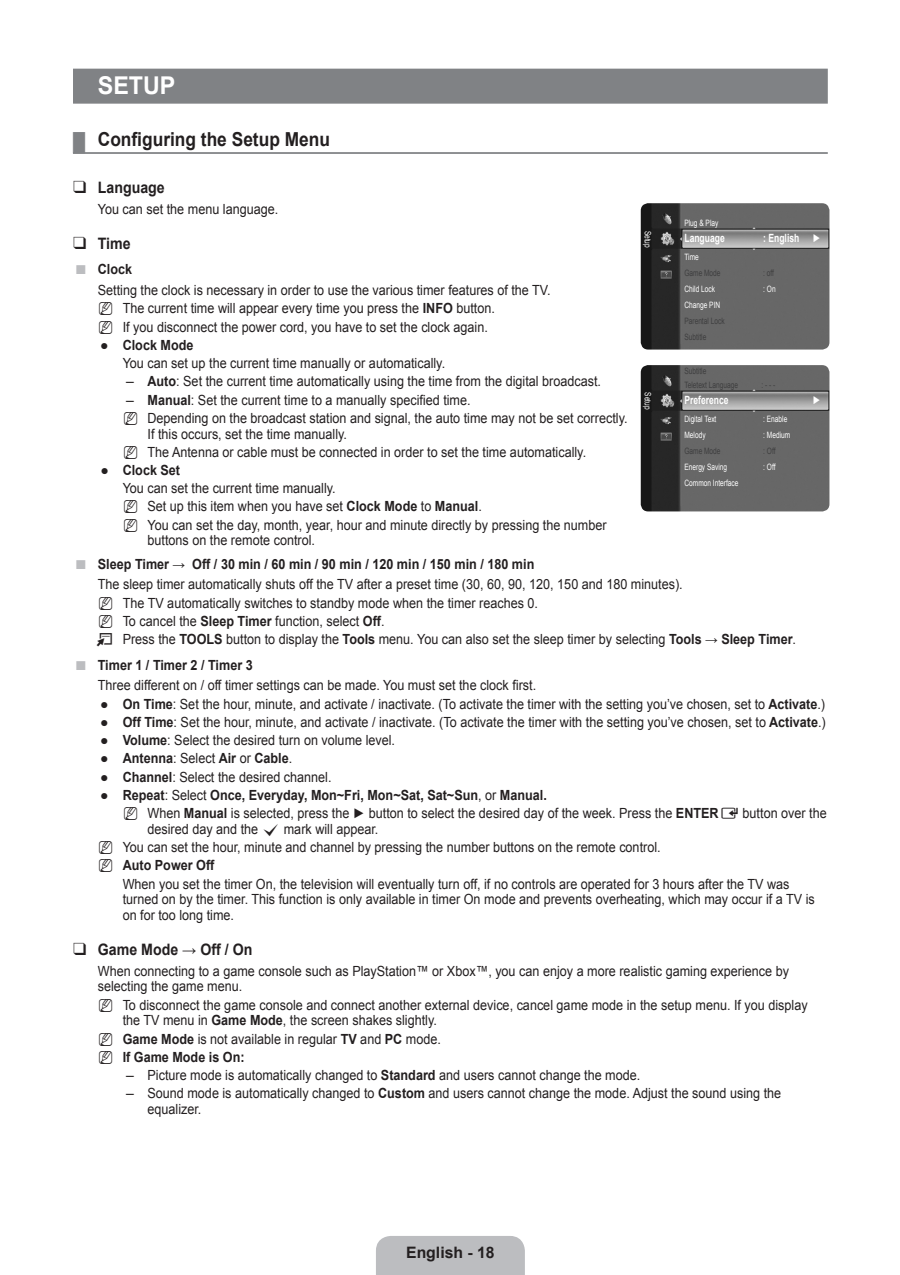
<style>
.page{position:relative;width:900px;height:1275px;background:#fff}
.page>*{position:absolute;margin:0;border:0;box-sizing:border-box;transform-origin:0 0}
.t1{font:700 24.5px "Arial";color:#fff;scale:.95 1}
.t2{font:700 19.25px "Arial";color:#231f20;scale:.9 1}
.t3{font:700 15.75px "Arial";color:#231f20;scale:.9 1}
.t4{font:700 15.75px "Arial";color:#231f20}
.t5{font:14px/18.2px "Arial";color:#231f20;scale:.9 1}
.t6{font:700 14px "Arial";color:#231f20;scale:.9 1}
.t7{font:14px/18.2px "Arial";color:#231f20}
.t8{font:700 11.38px "Arial";color:#fff;scale:.75 1}
.t9{font:8.75px "Arial";color:#fff;scale:.75 1}
.t10{font:8.75px/15.9px "Arial";color:#3e3e3f;scale:.75 1}
.s1{font-weight:700}
.s2{font-weight:400}
</style>
<div class="page">
<div style="left:376px;top:1236px;width:148px;height:39px;background:#bcbdc0"></div>
<div style="left:73px;top:69px;width:754px;height:35px;background:#808285"></div>
<hr style="left:73px;top:152px;width:754px;height:2px;background:#808285">
<img style="left:640px;top:203px;width:189px;height:147px;border-radius:7px">
<img style="left:640px;top:365px;width:189px;height:146px;border-radius:7px">
<svg style="left:73px;top:152px;width:12px;height:1px"></svg>
<h1 class="t1" style="left:98px;top:69px;width:83px">SETUP</h1>
<h2 class="t2" style="left:98px;top:127px;width:259px">Configuring the Setup Menu</h2>
<p class="t3" style="left:98px;top:177px;width:76px">Language</p>
<p class="t5" style="left:98px;top:200px;width:202px">You can set the menu language.</p>
<p class="t3" style="left:98px;top:233px;width:38px">Time</p>
<p class="t6" style="left:98px;top:260px;width:40px">Clock</p>
<p class="t5" style="left:123px;top:281px;width:477px;text-indent:-25px">Setting the clock is necessary in order to use the various timer features of the TV.<br>The current time will appear every time you press the <span class="s1">INFO</span> button.<br>If you disconnect the power cord, you have to set the clock again.</p>
<p class="t6" style="left:123px;top:336px;width:80px">Clock Mode</p>
<p class="t5" style="left:147px;top:354px;width:534px;text-indent:-25px">You can set up the current time manually or automatically.<br><span class="s1">Auto</span>: Set the current time automatically using the time from the digital broadcast.<br><span class="s1">Manual</span>: Set the current time to a manually specified time.<br>Depending on the broadcast station and signal, the auto time may not be set correctly.</p>
<p class="t5" style="left:147px;top:425px;width:488px">If this occurs, set the time manually.<br>The Antenna or cable must be connected in order to set the time automatically.</p>
<p class="t6" style="left:123px;top:461px;width:65px">Clock Set</p>
<p class="t5" style="left:147px;top:479px;width:511px;text-indent:-25px">You can set the current time manually.<br>Set up this item when you have set <span class="s1">Clock Mode</span> to <span class="s1">Manual</span>.<br>You can set the day, month, year, hour and minute directly by pressing the number</p>
<p class="t5" style="left:147px;top:532px;width:187px">buttons on the remote control.</p>
<p class="t6" style="left:98px;top:554px;width:486px">Sleep Timer → Off / 30 min / 60 min / 90 min / 120 min / 150 min / 180 min</p>
<p class="t5" style="left:123px;top:575px;width:749px;text-indent:-25px">The sleep timer automatically shuts off the TV after a preset time (30, 60, 90, 120, 150 and 180 minutes).<br>The TV automatically switches to standby mode when the timer reaches 0.<br>To cancel the <span class="s1">Sleep Timer</span> function, select <span class="s1">Off</span>.<br>Press the <span class="s1">TOOLS</span> button to display the <span class="s1">Tools</span> menu. You can also set the sleep timer by selecting <span class="s1">Tools → Sleep Timer</span>.</p>
<p class="t6" style="left:98px;top:656px;width:173px">Timer 1 / Timer 2 / Timer 3</p>
<p class="t5" style="left:98px;top:676px;width:488px">Three different on / off timer settings can be made. You must set the clock first.</p>
<p class="t5" style="left:123px;top:695px;width:781px"><span class="s1">On Time</span>: Set the hour, minute, and activate / inactivate. (To activate the timer with the setting you’ve chosen, set to <span class="s1">Activate</span>.)</p>
<p class="t5" style="left:123px;top:713px;width:782px"><span class="s1">Off Time</span>: Set the hour, minute, and activate / inactivate. (To activate the timer with the setting you’ve chosen, set to <span class="s1">Activate</span>.)</p>
<p class="t5" style="left:123px;top:731px;width:304px"><span class="s1">Volume</span>: Select the desired turn on volume level.</p>
<p class="t6" style="left:123px;top:749px;width:190px">Antenna<span class="s2">: Select</span> Air <span class="s2">or</span> Cable<span class="s2">.</span></p>
<p class="t5" style="left:123px;top:768px;width:233px"><span class="s1">Channel</span>: Select the desired channel.</p>
<p class="t6" style="left:123px;top:786px;width:472px">Repeat<span class="s2">: Select</span> Once, Everyday, Mon~Fri, Mon~Sat, Sat~Sun<span class="s2">, or</span> Manual.</p>
<p class="t5" style="left:147px;top:804px;width:636px">When <span class="s1">Manual</span> is selected, press the ► button to select the desired day of the week. Press the <span class="s1">ENTER</span></p>
<p class="t5" style="left:742px;top:804px;width:95px">button over the</p>
<p class="t5" style="left:147px;top:820px;width:124px">desired day and the</p>
<p class="t9" style="left:684px;top:217px;width:47px">Plug &amp; Play</p>
<p class="t8" style="left:684px;top:231px;width:55px">Language</p>
<p class="t8" style="left:763px;top:231px;width:78px">: English ►</p>
<p class="t9" style="left:684px;top:251px;width:21px">Time</p>
<p class="t10" style="left:684px;top:265px;width:50px">Game Mode</p>
<p class="t10" style="left:763px;top:265px;width:16px">: off</p>
<p class="t9" style="left:684px;top:283px;width:42px">Child Lock</p>
<p class="t9" style="left:763px;top:283px;width:18px">: On</p>
<p class="t9" style="left:684px;top:299px;width:49px">Change PIN</p>
<p class="t10" style="left:684px;top:313px;width:55px">Parental Lock<br>Subtitle</p>
<p class="t9" style="left:653px;top:230px;width:24px;rotate:90deg">Setup</p>
<p class="t7" style="left:100px;top:336px;width:10px">●</p>
<p class="t10" style="left:684px;top:364px;width:73px;line-height:13.8px">Subtitle<br>Teletext Language</p>
<p class="t7" style="left:126px;top:372px;width:9px">– –</p>
<p class="t10" style="left:761px;top:377px;width:20px">: - - -</p>
<p class="t9" style="left:653px;top:392px;width:24px;rotate:90deg">Setup</p>
<p class="t8" style="left:684px;top:393px;width:60px">Preference</p>
<p class="t8" style="left:812px;top:393px;width:13px">►</p>
<p class="t9" style="left:684px;top:413px;width:44px">Digital Text</p>
<p class="t9" style="left:763px;top:413px;width:34px">: Enable</p>
<p class="t9" style="left:684px;top:429px;width:30px">Melody</p>
<p class="t9" style="left:763px;top:429px;width:37px">: Medium</p>
<p class="t10" style="left:684px;top:443px;width:50px">Game Mode</p>
<p class="t10" style="left:763px;top:443px;width:18px">: Off</p>
<p class="t9" style="left:684px;top:461px;width:58px">Energy Saving</p>
<p class="t9" style="left:763px;top:461px;width:18px">: Off</p>
<p class="t9" style="left:684px;top:477px;width:73px">Common Interface</p>
<p class="t7" style="left:100px;top:461px;width:10px">●</p>
<p class="t7" style="left:100px;top:695px;width:10px;text-align:justify">● ● ● ● ● ●</p>
<p class="t5" style="left:123px;top:820px;width:599px;text-indent:161px">mark will appear.<br>You can set the hour, minute and channel by pressing the number buttons on the remote control.</p>
<p class="t6" style="left:123px;top:856px;width:103px">Auto Power Off</p>
<p class="t5" style="left:123px;top:876px;width:770px;line-height:15.8px">When you set the timer On, the television will eventually turn off, if no controls are operated for 3 hours after the TV was turned on by the timer. This function is only available in timer On mode and prevents overheating, which may occur if a TV is on for too long time.</p>
<p class="t3" style="left:98px;top:939px;width:173px">Game Mode → Off / On</p>
<p class="t5" style="left:98px;top:963px;width:769px;line-height:15.8px">When connecting to a game console such as PlayStation™ or Xbox™, you can enjoy a more realistic gaming experience by selecting the game menu.</p>
<p class="t5" style="left:123px;top:997px;width:762px;line-height:15.8px">To disconnect the game console and connect another external device, cancel game mode in the setup menu. If you display the TV menu in <span class="s1">Game Mode</span>, the screen shakes slightly.</p>
<p class="t5" style="left:123px;top:1030px;width:355px"><span class="s1">Game Mode</span> is not available in regular <span class="s1">TV</span> and <span class="s1">PC</span> mode.<br><span class="s1">If Game Mode is On:</span></p>
<p class="t5" style="left:147px;top:1066px;width:705px">Picture mode is automatically changed to <span class="s1">Standard</span> and users cannot change the mode.<br>Sound mode is automatically changed to <span class="s1">Custom</span> and users cannot change the mode. Adjust the sound using the</p>
<p class="t5" style="left:147px;top:1100px;width:61px">equalizer.</p>
<p class="t7" style="left:126px;top:1066px;width:9px">– –</p>
<p class="t4" style="left:406px;top:1242px;width:90px">English - 18</p>
</div>
